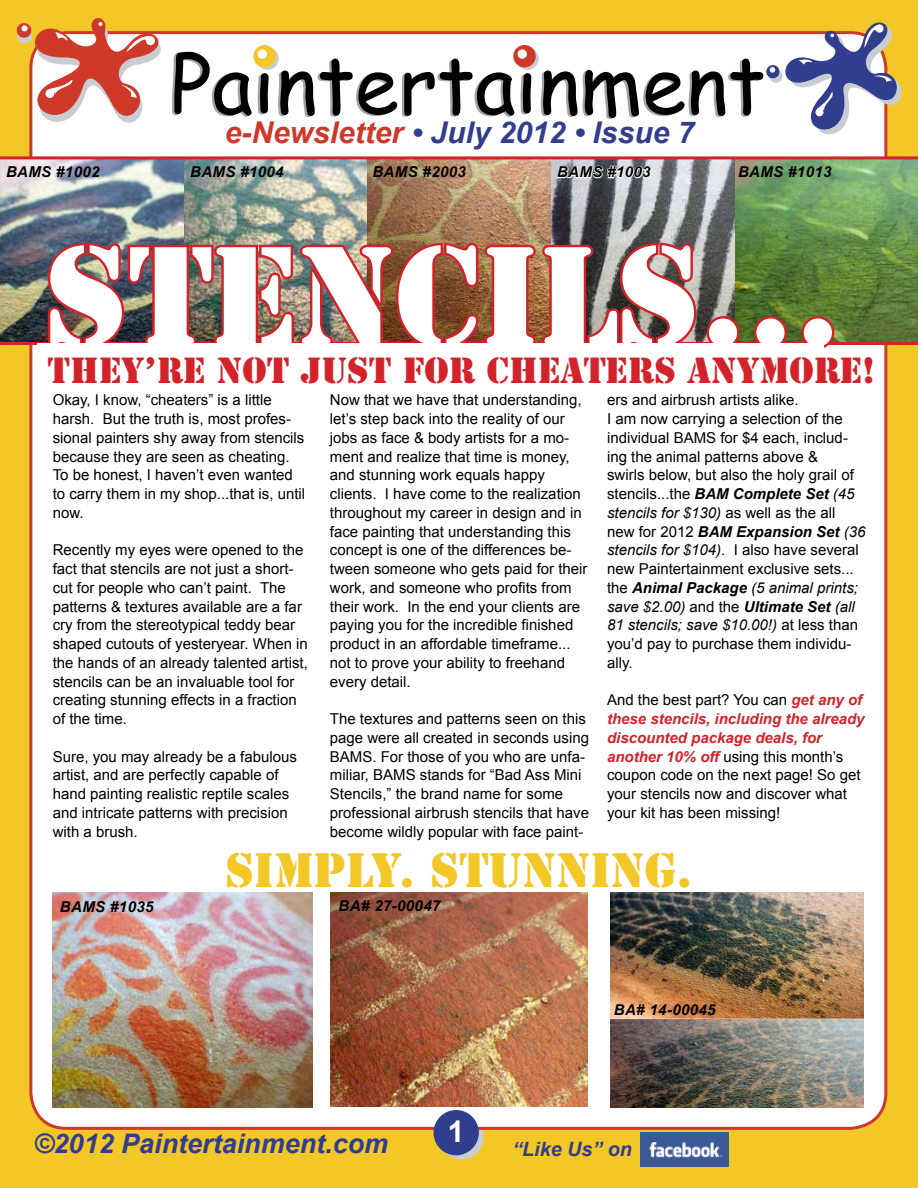
<style>
.page{position:relative;width:918px;height:1188px;background:#f3c727}
.page>*{position:absolute;margin:0;border:0;box-sizing:border-box;transform-origin:0 0}
.t1{font:130.35px "Stencil Std";color:#fff}
.t2{font:79.95px "Comic Sans MS";color:#000}
.t3{font:45.15px "Stencil Std";color:#f3c727}
.t4{font:34.05px "Stencil Std";color:#d2232a}
.t5{font:italic 700 30px "Arial";color:#313d8d}
.t6{font:700 30px "Arial";color:#fff}
.t7{font:italic 700 27px "Arial";color:#313d8d}
.t8{font:italic 700 19.8px "Arial";color:#313d8d}
.t9{font:15px/18.8px "Arial";color:#000}
.t10{font:italic 700 15px "Arial";letter-spacing:.025em;color:#000}
.s1{color:#ce392a}
.s2{font-weight:700;font-style:italic}
.s3{font-style:italic}
.s4{font-weight:700;font-style:italic;color:#d2232a}
</style>
<div class="page">
<svg style="left:433px;top:1130px;width:51px;height:30px"></svg>
<div style="left:31px;top:33px;width:855px;height:1095px;background:#fff;border-radius:36px"></div>
<img style="left:640px;top:1133px;width:89px;height:33px">
<svg style="left:16px;top:18px;width:166px;height:133px"></svg>
<svg style="left:256px;top:47px;width:23px;height:23px"></svg>
<div style="left:253px;top:45px;width:23px;height:22px;background:#f3c727;border-radius:50%"></div>
<div style="left:258px;top:49px;width:9px;height:10px;background:#fff;border-radius:50%"></div>
<svg style="left:516px;top:47px;width:23px;height:23px"></svg>
<div style="left:513px;top:45px;width:23px;height:22px;background:#ce392a;border-radius:50%"></div>
<div style="left:518px;top:49px;width:9px;height:10px;background:#fff;border-radius:50%"></div>
<div style="left:434px;top:1110px;width:45px;height:45px;background:#313d8d;border-radius:50%"></div>
<svg style="left:765px;top:22px;width:137px;height:129px"></svg>
<img style="left:52px;top:893px;width:261px;height:215px">
<img style="left:0;top:159px;width:183px;height:183px">
<img style="left:185px;top:159px;width:733px;height:183px">
<img style="left:331px;top:893px;width:257px;height:214px">
<img style="left:610px;top:893px;width:254px;height:215px">
<hr style="left:0;top:156px;width:918px;height:3px;background:#d2232a">
<hr style="left:0;top:342px;width:918px;height:3px;background:#d2232a">
<img style="left:46px;top:240px;width:653px;height:104px">
<div style="left:707px;top:316px;width:33px;height:33px;border:5px solid #d2232a;border-radius:50%"></div>
<div style="left:754px;top:316px;width:33px;height:33px;border:5px solid #d2232a;border-radius:50%"></div>
<div style="left:801px;top:316px;width:33px;height:33px;border:5px solid #d2232a;border-radius:50%"></div>
<div style="left:38px;top:344px;width:786px;height:8px;background:#fff"></div>
<svg style="left:556px;top:156px;width:97px;height:24px"></svg>
<h2 class="t2" style="left:170px;top:25px;width:597px">Paintertainment</h2>
<h3 class="t5" style="left:225px;top:113px;width:471px"><span class="s1">e-Newsletter</span> • July 2012 • Issue 7</h3>
<p class="t10" style="left:6px;top:162px;width:95px">BAMS #1002</p>
<p class="t10" style="left:190px;top:162px;width:95px">BAMS #1004</p>
<p class="t10" style="left:372px;top:162px;width:95px">BAMS #2003</p>
<p class="t10" style="left:557px;top:162px;width:95px">BAMS #1003</p>
<p class="t10" style="left:738px;top:162px;width:95px">BAMS #1013</p>
<h1 class="t1" style="left:45px;top:212px;width:798px">STENCILS...</h1>
<h3 class="t4" style="left:48px;top:348px;width:829px">THEY’RE NOT JUST FOR CHEATERS ANYMORE!</h3>
<p class="t9" style="left:53px;top:391px;width:254px">Okay, I know, “cheaters” is a little harsh. But the truth is, most profes&shy;sional painters shy away from stencils because they are seen as cheating.<br>To be honest, I haven’t even wanted to carry them in my shop...that is, until now.</p>
<p class="t9" style="left:53px;top:541px;width:257px">Recently my eyes were opened to the fact that stencils are not just a short&shy;cut for people who can’t paint. The patterns &amp; textures available are a far cry from the stereotypical teddy bear shaped cutouts of yesteryear. When in the hands of an already talented artist, stencils can be an invaluable tool for creating stunning effects in a fraction of the time.</p>
<p class="t9" style="left:53px;top:747px;width:246px">Sure, you may already be a fabulous artist, and are perfectly capable of hand painting realistic reptile scales and intricate patterns with precision with a brush.</p>
<p class="t9" style="left:330px;top:391px;width:259px">Now that we have that understanding, let’s step back into the reality of our jobs as face &amp; body artists for a mo&shy;ment and realize that time is money, and stunning work equals happy clients. I have come to the realization throughout my career in design and in face painting that understanding this concept is one of the differences be&shy;tween someone who gets paid for their work, and someone who profits from their work. In the end your clients are paying you for the incredible finished product in an affordable timeframe... not to prove your ability to freehand every detail.</p>
<p class="t9" style="left:330px;top:710px;width:261px">The textures and patterns seen on this page were all created in seconds using BAMS. For those of you who are unfa&shy;miliar, BAMS stands for “Bad Ass Mini Stencils,” the brand name for some professional airbrush stencils that have become wildly popular with face paint-</p>
<p class="t9" style="left:607px;top:391px;width:260px">ers and airbrush artists alike.<br>I am now carrying a selection of the individual BAMS for $4 each, includ&shy;ing the animal patterns above &amp;<br>swirls below, but also the holy grail of stencils...the <span class="s2">BAM Complete Set</span> <span class="s3">(45 stencils for $130)</span> as well as the all new for 2012 <span class="s2">BAM Expansion Set</span> <span class="s3">(36 stencils for $104)</span>. I also have several new Paintertainment exclusive sets... the <span class="s2">Animal Package</span> <span class="s3">(5 animal prints; save $2.00)</span> and the <span class="s2">Ultimate Set</span> <span class="s3">(all 81 stencils; save $10.00!)</span> at less than you’d pay to purchase them individu&shy;ally.</p>
<p class="t9" style="left:607px;top:691px;width:259px">And the best part? You can <span class="s4">get any of these stencils, including the already discounted package deals, for another 10% off</span> using this month’s coupon code on the next page! So get your stencils now and discover what your kit has been missing!</p>
<h3 class="t3" style="left:226px;top:841px;width:468px">SIMPLY. STUNNING.</h3>
<p class="t10" style="left:60px;top:897px;width:95px">BAMS #1035</p>
<p class="t10" style="left:339px;top:896px;width:103px">BA# 27-00047</p>
<h3 class="t7" style="left:34px;top:1126px;width:356px">©2012 Paintertainment.com</h3>
<h3 class="t6" style="left:448px;top:1112px;width:18px">1</h3>
<p class="t10" style="left:614px;top:1000px;width:103px">BA# 14-00045</p>
<h3 class="t8" style="left:512px;top:1136px;width:121px">“Like Us” on</h3>
</div>
